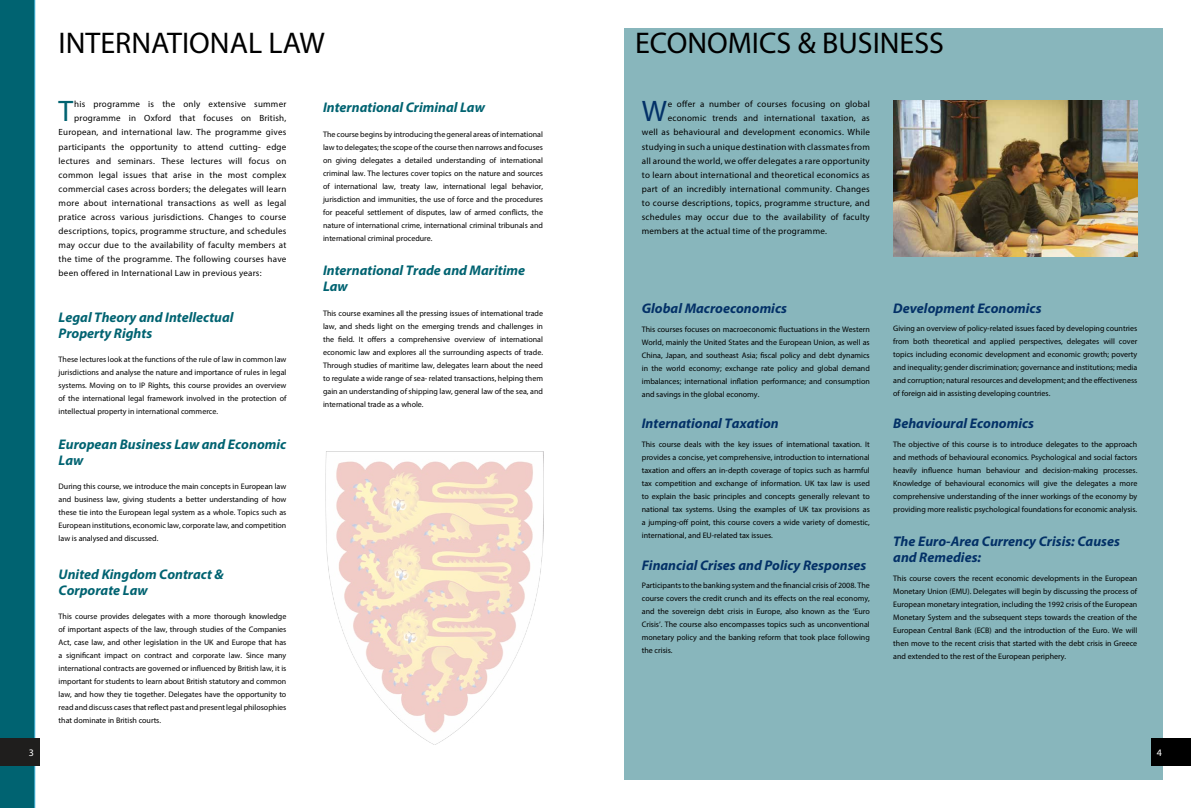
<style>
.page{position:relative;width:1191px;height:808px;background:#fff}
.page>*{position:absolute;margin:0;border:0;box-sizing:border-box;transform-origin:0 0}
.t1{font:30px "Myriad Pro";color:#000}
.t2{font:29.8px "Myriad Pro";color:#006371}
.t3{font:29.8px "Myriad Pro";color:#033167}
.t4{font:italic 700 14px/16px "Myriad Pro";color:#006371}
.t5{font:italic 700 14px/16px "Myriad Pro";color:#033167}
.t6{font:10px "Myriad Pro";color:#fff}
.t7{font:9px "Myriad Pro";letter-spacing:.025em;color:#000}
.t8{font:8px/13px "Myriad Pro";color:#000;text-align:justify}
</style>
<div class="page">
<div style="left:0;top:0;width:35px;height:808px;background:#006371"></div>
<div style="left:0;top:738px;width:40px;height:27px;background:#1f1e1d"></div>
<div style="left:624px;top:28px;width:538px;height:752px;background:#88b6bc"></div>
<div style="left:1151px;top:738px;width:40px;height:27px;background:#000"></div>
<img style="left:893px;top:101px;width:244px;height:155px">
<img style="left:326px;top:451px;width:217px;height:294px">
<p class="t6" style="left:29px;top:746px;width:7px">3</p>
<h1 class="t1" style="left:59px;top:25px;width:268px">INTERNATIONAL LAW</h1>
<h2 class="t2" style="left:59px;top:93px;width:16px">T</h2>
<p class="t7" style="left:74px;top:99px;width:214px">his programme is the only extensive summer</p>
<p class="t7" style="left:74px;top:113px;width:214px">programme in Oxford that focuses on British,</p>
<p class="t7" style="left:59px;top:127px;width:229px">European, and international law. The programme gives</p>
<p class="t7" style="left:59px;top:141px;width:229px">participants the opportunity to attend cutting- edge</p>
<p class="t7" style="left:59px;top:155px;width:229px">lectures and seminars. These lectures will focus on</p>
<p class="t7" style="left:59px;top:169px;width:229px">common legal issues that arise in the most complex</p>
<p class="t7" style="left:59px;top:183px;width:229px">commercial cases across borders; the delegates will learn</p>
<p class="t7" style="left:59px;top:197px;width:229px">more about international transactions as well as legal</p>
<p class="t7" style="left:59px;top:211px;width:229px">pratice across various jurisdictions. Changes to course</p>
<p class="t7" style="left:59px;top:225px;width:229px">descriptions, topics, programme structure, and schedules</p>
<p class="t7" style="left:59px;top:239px;width:229px">may occur due to the availability of faculty members at</p>
<p class="t7" style="left:59px;top:253px;width:229px">the time of the programme. The following courses have</p>
<p class="t7" style="left:59px;top:267px;width:204px">been offered in International Law in previous years:</p>
<h3 class="t4" style="left:59px;top:309px;width:176px">Legal Theory and Intellectual<br>Property Rights</h3>
<p class="t8" style="left:59px;top:353px;width:229px">These lectures look at the functions of the rule of law in common law jurisdictions and analyse the nature and importance of rules in legal systems. Moving on to IP Rights, this course provides an overview of the international legal framework involved in the protection of intellectual property in international commerce.</p>
<h3 class="t4" style="left:59px;top:436px;width:229px">European Business Law and Economic<br>Law</h3>
<p class="t8" style="left:59px;top:480px;width:229px">During this course, we introduce the main concepts in European law and business law, giving students a better understanding of how these tie into the European legal system as a whole. Topics such as European institutions, economic law, corporate law, and competition law is analysed and discussed.</p>
<h3 class="t4" style="left:59px;top:566px;width:167px">United Kingdom Contract &amp;<br>Corporate Law</h3>
<p class="t8" style="left:59px;top:610px;width:229px">This course provides delegates with a more thorough knowledge of important aspects of the law, through studies of the Companies Act, case law, and other legislation in the UK and Europe that has a significant impact on contract and corporate law. Since many international contracts are governed or influenced by British law, it is important for students to learn about British statutory and common law, and how they tie together. Delegates have the opportunity to read and discuss cases that reflect past and present legal philosophies that dominate in British courts.</p>
<h3 class="t4" style="left:323px;top:99px;width:163px">International Criminal Law</h3>
<p class="t8" style="left:323px;top:127px;width:221px">The course begins by introducing the general areas of international law to delegates; the scope of the course then narrows and focuses on giving delegates a detailed understanding of international criminal law. The lectures cover topics on the nature and sources of international law, treaty law, international legal behavior, jurisdiction and immunities, the use of force and the procedures for peaceful settlement of disputes, law of armed conflicts, the nature of international crime, international criminal tribunals and international criminal procedure.</p>
<h3 class="t4" style="left:323px;top:262px;width:203px">International Trade and Maritime<br>Law</h3>
<p class="t8" style="left:323px;top:306px;width:221px">This course examines all the pressing issues of international trade law, and sheds light on the emerging trends and challenges in the field. It offers a comprehensive overview of international economic law and explores all the surrounding aspects of trade.<br>Through studies of maritime law, delegates learn about the need to regulate a wide range of sea- related transactions, helping them gain an understanding of shipping law, general law of the sea, and international trade as a whole.</p>
<h1 class="t1" style="left:635px;top:25px;width:310px">ECONOMICS &amp; BUSINESS</h1>
<h2 class="t3" style="left:642px;top:93px;width:27px">W</h2>
<p class="t7" style="left:668px;top:99px;width:204px">e offer a number of courses focusing on global</p>
<p class="t7" style="left:668px;top:113px;width:204px">economic trends and international taxation, as</p>
<p class="t7" style="left:642px;top:127px;width:229px">well as behavioural and development economics. While</p>
<p class="t7" style="left:642px;top:141px;width:229px">studying in such a unique destination with classmates from</p>
<p class="t7" style="left:642px;top:155px;width:229px">all around the world, we offer delegates a rare opportunity</p>
<p class="t7" style="left:642px;top:169px;width:229px">to learn about international and theoretical economics as</p>
<p class="t7" style="left:642px;top:183px;width:229px">part of an incredibly international community. Changes</p>
<p class="t7" style="left:642px;top:197px;width:229px">to course descriptions, topics, programme structure, and</p>
<p class="t7" style="left:642px;top:211px;width:229px">schedules may occur due to the availability of faculty</p>
<p class="t7" style="left:642px;top:225px;width:187px">members at the actual time of the programme.</p>
<h3 class="t5" style="left:642px;top:300px;width:147px">Global Macroeconomics</h3>
<p class="t8" style="left:642px;top:322px;width:229px">This courses focuses on macroeconomic fluctuations in the Western World, mainly the United States and the European Union, as well as China, Japan, and southeast Asia; fiscal policy and debt dynamics in the world economy; exchange rate policy and global demand imbalances; international inflation performance; and consumption and savings in the global economy.</p>
<h3 class="t5" style="left:642px;top:415px;width:138px">International Taxation</h3>
<p class="t8" style="left:642px;top:438px;width:229px">This course deals with the key issues of international taxation. It provides a concise, yet comprehensive, introduction to international taxation and offers an in-depth coverage of topics such as harmful tax competition and exchange of information. UK tax law is used to explain the basic principles and concepts generally relevant to national tax systems. Using the examples of UK tax provisions as a jumping-off point, this course covers a wide variety of domestic, international, and EU-related tax issues.</p>
<h3 class="t5" style="left:642px;top:556px;width:226px">Financial Crises and Policy Responses</h3>
<p class="t8" style="left:642px;top:579px;width:229px">Participants to the banking system and the financial crisis of 2008. The course covers the credit crunch and its effects on the real economy, and the sovereign debt crisis in Europe, also known as the ‘Euro Crisis’. The course also encompasses topics such as unconventional monetary policy and the banking reform that took place following the crisis.</p>
<h3 class="t5" style="left:893px;top:300px;width:150px">Development Economics</h3>
<p class="t8" style="left:893px;top:322px;width:246px">Giving an overview of policy-related issues faced by developing countries from both theoretical and applied perspectives, delegates will cover topics including economic development and economic growth; poverty and inequality; gender discrimination; governance and institutions; media and corruption; natural resources and development; and the effectiveness of foreign aid in assisting developing countries.</p>
<h3 class="t5" style="left:893px;top:415px;width:142px">Behavioural Economics</h3>
<p class="t8" style="left:893px;top:437px;width:246px">The objective of this course is to introduce delegates to the approach and methods of behavioural economics. Psychological and social factors heavily influence human behaviour and decision-making processes.<br>Knowledge of behavioural economics will give the delegates a more comprehensive understanding of the inner workings of the economy by providing more realistic psychological foundations for economic analysis.</p>
<h3 class="t5" style="left:893px;top:533px;width:228px">The Euro-Area Currency Crisis: Causes and Remedies:</h3>
<p class="t8" style="left:893px;top:572px;width:246px">This course covers the recent economic developments in the European Monetary Union (EMU). Delegates will begin by discussing the process of European monetary integration, including the 1992 crisis of the European Monetary System and the subsequent steps towards the creation of the European Central Bank (ECB) and the introduction of the Euro. We will then move to the recent crisis that started with the debt crisis in Greece and extended to the rest of the European periphery.</p>
<p class="t6" style="left:1157px;top:746px;width:7px">354</p>
</div>
